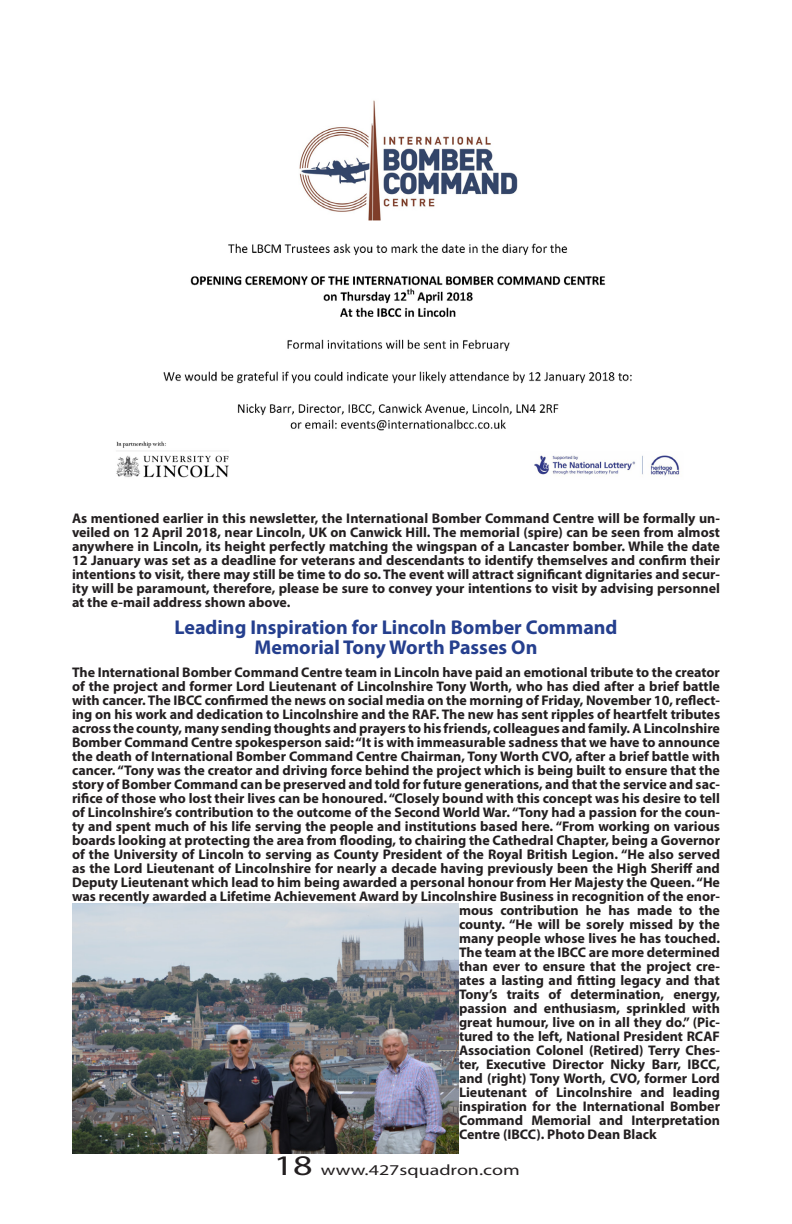
<style>
.page{position:relative;width:792px;height:1224px;background:#fff}
.page>*{position:absolute;margin:0;border:0;box-sizing:border-box;transform-origin:0 0}
.t1{font:700 20px/20px "Myriad Pro";color:#253f8e;text-align:center}
.t2{font:15px "Myriad Pro";color:#231f20;scale:1.33 1}
.t3{font:700 14px/14px "Myriad Pro";color:#231f20;text-align:justify}
.s1{font-size:28.4px}
</style>
<div class="page">
<img style="left:116px;top:100px;width:564px;height:378px">
<img style="left:72px;top:904px;width:387px;height:250px">
<p class="t3" style="left:72px;top:511px;width:650px">As mentioned earlier in this newsletter, the International Bomber Command Centre will be formally un&shy;veiled on 12 April 2018, near Lincoln, UK on Canwick Hill. The memorial (spire) can be seen from almost anywhere in Lincoln, its height perfectly matching the wingspan of a Lancaster bomber. While the date 12 January was set as a deadline for veterans and descendants to identify themselves and confirm their intentions to visit, there may still be time to do so. The event will attract significant dignitaries and secur&shy;ity will be paramount, therefore, please be sure to convey your intentions to visit by advising personnel at the e-mail address shown above.</p>
<h1 class="t1" style="left:174px;top:617px;width:445px">Leading Inspiration for Lincoln Bomber Command<br>Memorial Tony Worth Passes On</h1>
<p class="t3" style="left:72px;top:665px;width:649px">The International Bomber Command Centre team in Lincoln have paid an emotional tribute to the creator</p>
<p class="t3" style="left:72px;top:679px;width:649px">of the project and former Lord Lieutenant of Lincolnshire Tony Worth, who has died after a brief battle</p>
<p class="t3" style="left:72px;top:693px;width:650px">with cancer. The IBCC confirmed the news on social media on the morning of Friday, November 10, reflect-</p>
<p class="t3" style="left:72px;top:707px;width:650px">ing on his work and dedication to Lincolnshire and the RAF. The new has sent ripples of heartfelt tributes</p>
<p class="t3" style="left:72px;top:721px;width:650px">across the county, many sending thoughts and prayers to his friends, colleagues and family. A Lincolnshire</p>
<p class="t3" style="left:72px;top:735px;width:649px">Bomber Command Centre spokesperson said: “It is with immeasurable sadness that we have to announce</p>
<p class="t3" style="left:72px;top:749px;width:650px">the death of International Bomber Command Centre Chairman, Tony Worth CVO, after a brief battle with</p>
<p class="t3" style="left:72px;top:763px;width:650px">cancer. “Tony was the creator and driving force behind the project which is being built to ensure that the</p>
<p class="t3" style="left:72px;top:777px;width:650px">story of Bomber Command can be preserved and told for future generations, and that the service and sac-</p>
<p class="t3" style="left:72px;top:791px;width:649px">rifice of those who lost their lives can be honoured. “Closely bound with this concept was his desire to tell</p>
<p class="t3" style="left:72px;top:805px;width:650px">of Lincolnshire’s contribution to the outcome of the Second World War. “Tony had a passion for the coun-</p>
<p class="t3" style="left:72px;top:819px;width:650px">ty and spent much of his life serving the people and institutions based here. “From working on various</p>
<p class="t3" style="left:72px;top:833px;width:650px">boards looking at protecting the area from flooding, to chairing the Cathedral Chapter, being a Governor</p>
<p class="t3" style="left:72px;top:847px;width:650px">of the University of Lincoln to serving as County President of the Royal British Legion. “He also served</p>
<p class="t3" style="left:72px;top:861px;width:649px">as the Lord Lieutenant of Lincolnshire for nearly a decade having previously been the High Sheriff and</p>
<p class="t3" style="left:72px;top:875px;width:649px">Deputy Lieutenant which lead to him being awarded a personal honour from Her Majesty the Queen. “He</p>
<p class="t3" style="left:72px;top:889px;width:650px">was recently awarded a Lifetime Achievement Award by Lincolnshire Business in recognition of the enor-</p>
<p class="t3" style="left:459px;top:903px;width:263px">mous contribution he has made to the</p>
<p class="t3" style="left:459px;top:917px;width:263px">county. “He will be sorely missed by the</p>
<p class="t3" style="left:459px;top:931px;width:263px">many people whose lives he has touched.</p>
<p class="t3" style="left:459px;top:945px;width:263px">The team at the IBCC are more determined</p>
<p class="t3" style="left:459px;top:959px;width:263px">than ever to ensure that the project cre-</p>
<p class="t3" style="left:459px;top:973px;width:262px">ates a lasting and fitting legacy and that</p>
<p class="t3" style="left:459px;top:987px;width:263px">Tony’s traits of determination, energy,</p>
<p class="t3" style="left:459px;top:1001px;width:263px">passion and enthusiasm, sprinkled with</p>
<p class="t3" style="left:459px;top:1015px;width:263px">great humour, live on in all they do.” (Pic-</p>
<p class="t3" style="left:459px;top:1029px;width:262px">tured to the left, National President RCAF</p>
<p class="t3" style="left:459px;top:1043px;width:263px">Association Colonel (Retired) Terry Ches-</p>
<p class="t3" style="left:459px;top:1057px;width:262px">ter, Executive Director Nicky Barr, IBCC,</p>
<p class="t3" style="left:459px;top:1071px;width:263px">and (right) Tony Worth, CVO, former Lord</p>
<p class="t3" style="left:459px;top:1085px;width:262px">Lieutenant of Lincolnshire and leading</p>
<p class="t3" style="left:459px;top:1099px;width:262px">inspiration for the International Bomber</p>
<p class="t3" style="left:459px;top:1113px;width:263px">Command Memorial and Interpretation</p>
<p class="t3" style="left:459px;top:1127px;width:199px">Centre (IBCC). Photo Dean Black</p>
<p class="t2" style="left:274px;top:1160px;width:186px"><span class="s1">18</span> www.427squadron.com</p>
</div>
